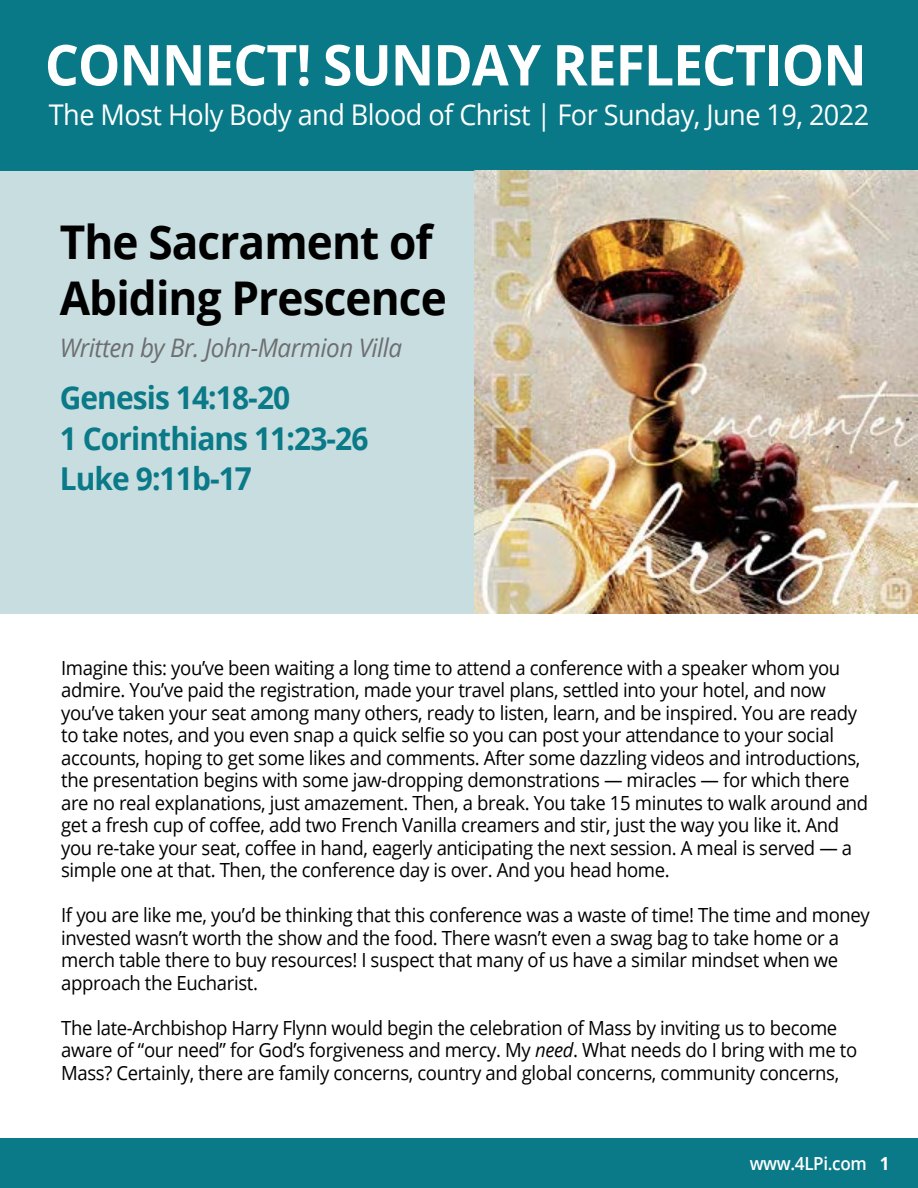
<style>
.page{position:relative;width:918px;height:1188px;background:#fff}
.page>*{position:absolute;margin:0;border:0;box-sizing:border-box;transform-origin:0 0}
.t1{font:700 56.4px "Open Sans";letter-spacing:-.02em;color:#fff;scale:.95 1}
.t2{font:700 46.5px/55.5px "Open Sans";letter-spacing:-.02em;color:#000;scale:.95 1}
.t3{font:700 31.5px/40.5px "Open Sans";letter-spacing:-.03em;color:#0a7988;scale:.95 1}
.t4{font:28.5px "Open Sans";letter-spacing:-.02em;color:#fff;scale:.95 1}
.t5{font:italic 25.5px "Open Sans";letter-spacing:-.02em;color:#6d6e71;scale:.95 1}
.t6{font:19.5px/22.5px "Open Sans";letter-spacing:-.02em;color:#000;scale:.95 1}
.t7{font:600 18px "Open Sans";letter-spacing:-.02em;color:#fff;scale:.95 1}
.s1{font-style:italic}
.s2{font-weight:700}
</style>
<div class="page">
<div style="left:0;top:151px;width:918px;height:463px;background:#c7dddf"></div>
<div style="left:0;top:0;width:918px;height:170px;background:#097988"></div>
<div style="left:0;top:1138px;width:918px;height:50px;background:#0a7988"></div>
<img style="left:474px;top:170px;width:444px;height:444px">
<h1 class="t1" style="left:45px;top:25px;width:867px">CONNECT! SUNDAY REFLECTION</h1>
<h3 class="t4" style="left:49px;top:95px;width:865px">The Most Holy Body and Blood of Christ | For Sunday, June 19, 2022</h3>
<h2 class="t2" style="left:60px;top:213px;width:409px">The Sacrament of<br>Abiding Prescence</h2>
<h3 class="t5" style="left:60px;top:330px;width:362px">Written by Br. John-Marmion Villa</h3>
<h3 class="t3" style="left:60px;top:377px;width:327px">Genesis 14:18-20<br>1 Corinthians 11:23-26<br>Luke 9:11b-17</h3>
<p class="t6" style="left:61px;top:656px;width:851px">Imagine this: you’ve been waiting a long time to attend a conference with a speaker whom you admire. You’ve paid the registration, made your travel plans, settled into your hotel, and now you’ve taken your seat among many others, ready to listen, learn, and be inspired. You are ready to take notes, and you even snap a quick selfie so you can post your attendance to your social accounts, hoping to get some likes and comments. After some dazzling videos and introductions, the presentation begins with some jaw-dropping demonstrations — miracles — for which there are no real explanations, just amazement. Then, a break. You take 15 minutes to walk around and get a fresh cup of coffee, add two French Vanilla creamers and stir, just the way you like it. And you re-take your seat, coffee in hand, eagerly anticipating the next session. A meal is served — a simple one at that. Then, the conference day is over. And you head home.</p>
<p class="t6" style="left:61px;top:904px;width:853px">If you are like me, you’d be thinking that this conference was a waste of time! The time and money invested wasn’t worth the show and the food. There wasn’t even a swag bag to take home or a merch table there to buy resources! I suspect that many of us have a similar mindset when we approach the Eucharist.</p>
<p class="t6" style="left:61px;top:1016px;width:840px">The late-Archbishop Harry Flynn would begin the celebration of Mass by inviting us to become aware of “our need” for God’s forgiveness and mercy. My <span class="s1">need</span>. What needs do I bring with me to<br>Mass? Certainly, there are family concerns, country and global concerns, community concerns,</p>
<p class="t7" style="left:750px;top:1151px;width:149px">www.4LPi.com <span class="s2">1</span></p>
</div>
